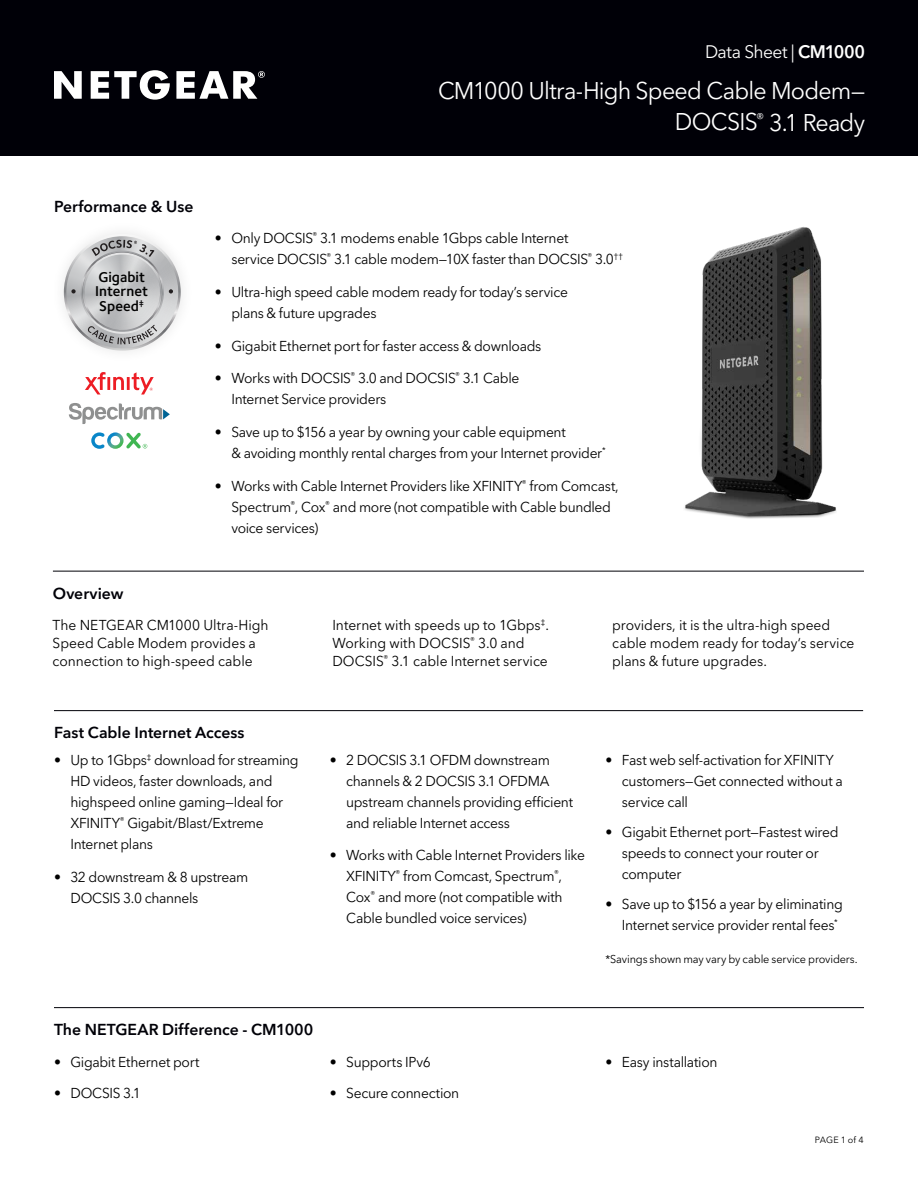
<style>
.page{position:relative;width:918px;height:1188px;background:#fff}
.page>*{position:absolute;margin:0;border:0;box-sizing:border-box;transform-origin:0 0}
.t1{font:24px/31.5px "Avenir Next LT Pro";letter-spacing:-.035em;color:#fff;text-align:right}
.t2{font:18px "Avenir Next LT Pro";letter-spacing:-.03em;color:#fff}
.t3{font:600 15.75px "Avenir Next LT Pro";color:#000007}
.t4{font:600 14.7px/14.7px "Foundry Sterling";color:#010101}
.t5{font:14.25px/21px "Avenir Next LT Pro";letter-spacing:-.02em;color:#000}
.t6{font:14.25px/18px "Avenir Next LT Pro";color:#000}
.t7{font:11.25px "Avenir Next LT Pro";letter-spacing:-.015em;color:#000}
.t8{font:9px "Avenir Next LT Pro";letter-spacing:.015em;color:#000}
.s1{font-weight:600}
</style>
<div class="page">
<img style="left:684px;top:227px;width:152px;height:292px">
<hr style="left:53px;top:571px;width:811px;height:1px;background:#000007">
<svg style="left:85px;top:372px;width:69px;height:23px"></svg>
<svg style="left:69px;top:403px;width:101px;height:21px"></svg>
<svg style="left:91px;top:432px;width:56px;height:17px"></svg>
<div style="left:0;top:0;width:918px;height:156px;background:#000007"></div>
<svg style="left:54px;top:70px;width:211px;height:30px"></svg>
<svg style="left:63px;top:236px;width:119px;height:115px"></svg>
<hr style="left:54px;top:710px;width:809px;height:1px;background:#000007">
<hr style="left:54px;top:1007px;width:810px;height:1px;background:#000007">
<p class="t2" style="left:705px;top:41px;width:162px">Data Sheet | <span class="s1">CM1000</span></p>
<h1 class="t1" style="left:438px;top:75px;width:429px">CM1000 Ultra-High Speed Cable Modem—<br>DOCSIS<sup>®</sup> 3.1 Ready</h1>
<p class="t3" style="left:54px;top:196px;width:141px">Performance &amp; Use</p>
<p class="t4" style="left:95px;top:270px;width:54px">Gigabit<br>Internet<br>Speed<sup>‡</sup></p>
<p class="t3" style="left:53px;top:583px;width:72px">Overview</p>
<p class="t5" style="left:231px;top:228px;width:393px;text-indent:-17px">• Only DOCSIS<sup>®</sup> 3.1 modems enable 1Gbps cable Internet<br>service DOCSIS<sup>®</sup> 3.1 cable modem—10X faster than DOCSIS<sup>®</sup> 3.0<sup>††</sup></p>
<p class="t5" style="left:231px;top:282px;width:338px;text-indent:-17px">• Ultra-high speed cable modem ready for today’s service plans &amp; future upgrades</p>
<p class="t5" style="left:215px;top:336px;width:328px">• Gigabit Ethernet port for faster access &amp; downloads</p>
<p class="t5" style="left:231px;top:367px;width:290px;text-indent:-17px">• Works with DOCSIS<sup>®</sup> 3.0 and DOCSIS<sup>®</sup> 3.1 Cable<br>Internet Service providers</p>
<p class="t5" style="left:231px;top:421px;width:376px;text-indent:-17px">• Save up to $156 a year by owning your cable equipment<br>&amp; avoiding monthly rental charges from your Internet provider<sup>*</sup></p>
<p class="t5" style="left:231px;top:475px;width:389px;text-indent:-17px">• Works with Cable Internet Providers like XFINITY<sup>®</sup> from Comcast,<br>Spectrum<sup>®</sup>, Cox<sup>®</sup> and more (not compatible with Cable bundled voice services)</p>
<p class="t6" style="left:53px;top:616px;width:217px">The NETGEAR CM1000 Ultra-High<br>Speed Cable Modem provides a connection to high-speed cable</p>
<p class="t6" style="left:332px;top:616px;width:218px">Internet with speeds up to 1Gbps<sup>‡</sup>.<br>Working with DOCSIS<sup>®</sup> 3.0 and<br>DOCSIS<sup>®</sup> 3.1 cable Internet service</p>
<p class="t5" style="left:612px;top:616px;width:244px;line-height:18px">providers, it is the ultra-high speed cable modem ready for today‘s service plans &amp; future upgrades.</p>
<p class="t3" style="left:54px;top:723px;width:192px">Fast Cable Internet Access</p>
<p class="t5" style="left:71px;top:750px;width:230px;text-indent:-17px">• Up to 1Gbps<sup>‡</sup> download for streaming<br>HD videos, faster downloads, and highspeed online gaming—Ideal for<br>XFINITY<sup>®</sup> Gigabit/Blast/Extreme<br>Internet plans</p>
<p class="t5" style="left:71px;top:867px;width:179px;text-indent:-17px">• 32 downstream &amp; 8 upstream<br>DOCSIS 3.0 channels</p>
<p class="t5" style="left:346px;top:750px;width:228px;text-indent:-16px">• 2 DOCSIS 3.1 OFDM downstream channels &amp; 2 DOCSIS 3.1 OFDMA upstream channels providing efficient and reliable Internet access</p>
<p class="t5" style="left:346px;top:844px;width:240px;text-indent:-17px">• Works with Cable Internet Providers like XFINITY<sup>®</sup> from Comcast, Spectrum<sup>®</sup>, Cox<sup>®</sup> and more (not compatible with Cable bundled voice services)</p>
<p class="t5" style="left:622px;top:750px;width:222px;text-indent:-17px">• Fast web self-activation for XFINITY customers—Get connected without a service call</p>
<p class="t5" style="left:622px;top:822px;width:218px;text-indent:-17px">• Gigabit Ethernet port—Fastest wired speeds to connect your router or computer</p>
<p class="t5" style="left:622px;top:894px;width:222px;text-indent:-17px">• Save up to $156 a year by eliminating<br>Internet service provider rental fees<sup>*</sup></p>
<p class="t7" style="left:605px;top:952px;width:254px">*Savings shown may vary by cable service providers.</p>
<p class="t3" style="left:54px;top:1020px;width:261px">The NETGEAR Difference - CM1000</p>
<p class="t5" style="left:54px;top:1051px;width:147px">• Gigabit Ethernet port</p>
<p class="t5" style="left:54px;top:1083px;width:88px">• DOCSIS 3.1</p>
<p class="t5" style="left:330px;top:1051px;width:103px">• Supports IPv6</p>
<p class="t5" style="left:330px;top:1083px;width:131px">• Secure connection</p>
<p class="t5" style="left:605px;top:1051px;width:114px">• Easy installation</p>
<p class="t8" style="left:815px;top:1134px;width:50px">PAGE 1 of 4</p>
</div>
